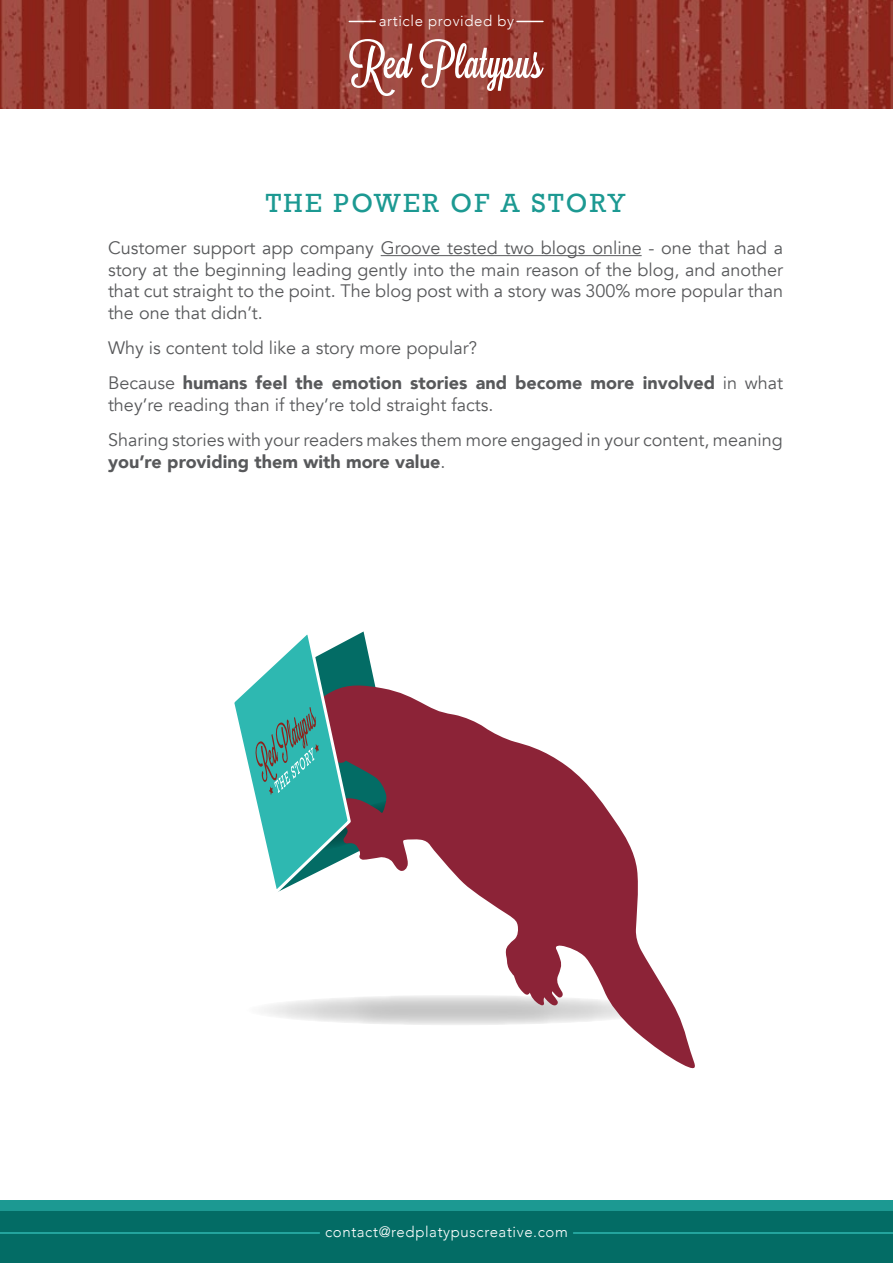
<style>
.page{position:relative;width:893px;height:1263px;background:#fff}
.page>*{position:absolute;margin:0;border:0;box-sizing:border-box;transform-origin:0 0}
.t1{font:27px "Rockwell";letter-spacing:.09em;color:#1c9992}
.t2{font:18px/21.6px "Avenir";color:#58595b}
.t3{font:900 18px "Avenir";color:#58595b}
.t4{font:300 15px "Avenir";letter-spacing:.04em;color:#fff}
.s1{font-weight:900}
.s2{font-weight:400}
</style>
<div class="page">
<img style="left:0;top:0;width:893px;height:108px">
<svg style="left:349px;top:39px;width:64px;height:57px"></svg>
<svg style="left:419px;top:39px;width:125px;height:52px"></svg>
<div style="left:0;top:1209px;width:893px;height:54px;background:#036c65"></div>
<div style="left:0;top:1200px;width:893px;height:11px;background:#1c9992"></div>
<svg style="left:349px;top:21px;width:26px;height:1px"></svg>
<svg style="left:517px;top:21px;width:26px;height:1px"></svg>
<hr style="left:0;top:1232px;width:319px;height:2px;background:#2eb8b1">
<hr style="left:574px;top:1232px;width:319px;height:2px;background:#2eb8b1">
<hr style="left:381px;top:255px;width:261px;height:1px;background:#58595b">
<svg style="left:265px;top:706px;width:430px;height:363px"></svg>
<svg style="left:234px;top:631px;width:195px;height:267px"></svg>
<p class="t4" style="left:379px;top:11px;width:137px">article provided by</p>
<h1 class="t1" style="left:266px;top:188px;width:361px">THE POWER OF A STORY</h1>
<p class="t2" style="left:108px;top:238px;width:677px;text-align:justify">Customer support app company Groove tested two blogs online - one that had a story at the beginning leading gently into the main reason of the blog, and another that cut straight to the point. The blog post with a story was 300% more popular than the one that didn’t.</p>
<p class="t2" style="left:108px;top:331px;width:676px;line-height:35.1px">Why is content told like a story more popular?<br>Because <span class="s1">humans feel the emotion stories and become more involved</span> in what</p>
<p class="t2" style="left:108px;top:387px;width:676px;line-height:35.1px">they’re reading than if they’re told straight facts.<br>Sharing stories with your readers makes them more engaged in your content, meaning</p>
<p class="t3" style="left:108px;top:446px;width:339px">you’re providing them with more value<span class="s2">.</span></p>
<p class="t4" style="left:325px;top:1223px;width:244px">contact@redplatypuscreative.com</p>
</div>
